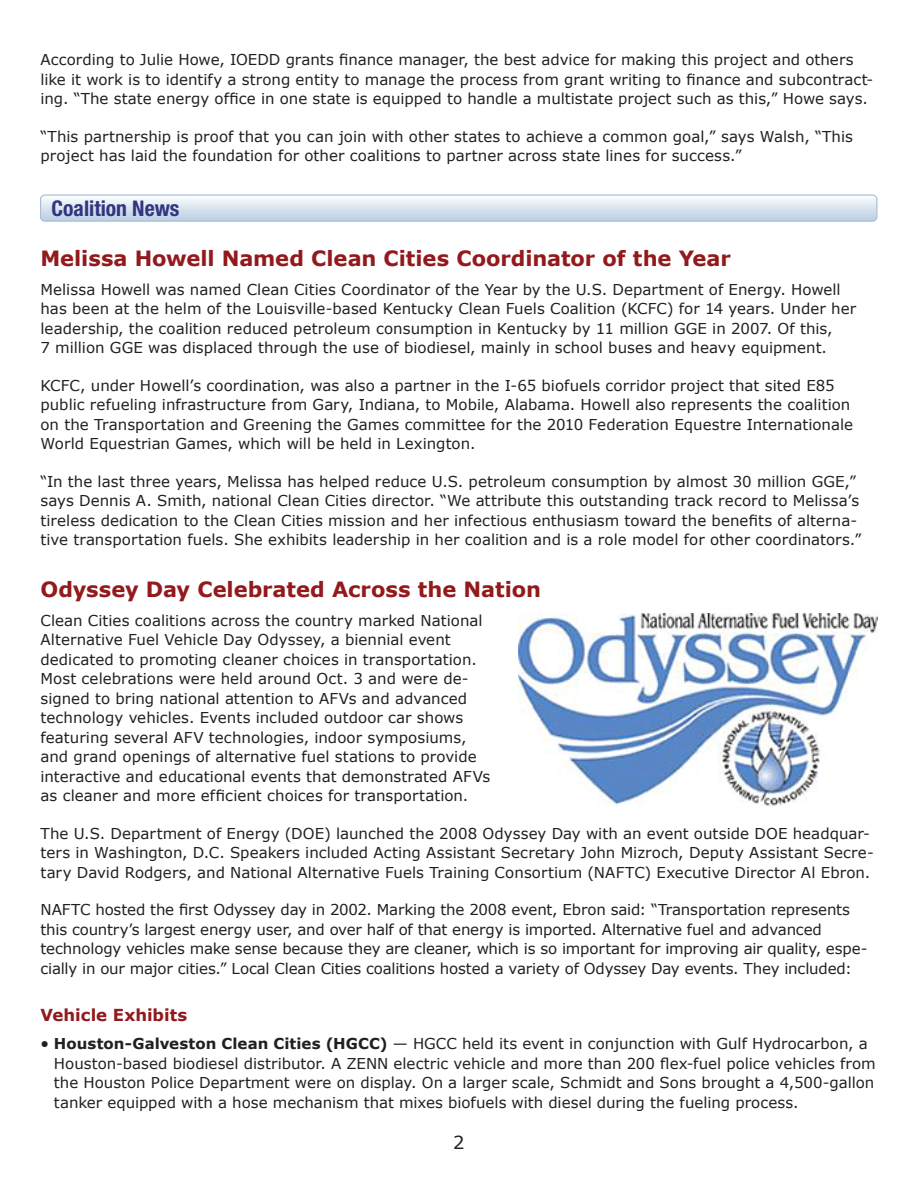
<style>
.page{position:relative;width:918px;height:1188px;background:#fff}
.page>*{position:absolute;margin:0;border:0;box-sizing:border-box;transform-origin:0 0}
.t1{font:700 condensed 21.6px "Helvetica Neue";color:#313480}
.Section_Heads{font:700 21px "Verdana";letter-spacing:-.005em;color:#92191c}
.t2{font:18px "Verdana";color:#231f20}
.Section_Heads-2{font:700 16.5px "Verdana";color:#92191c}
.Base_Text{font:15px/19.5px "Verdana";color:#231f20}
.Base_Text_Bullets{font:15px/19.5px "Verdana";color:#231f20}
.s1{font-weight:700;font-size:12px}
.s2{font-weight:700}
</style>
<div class="page">
<svg style="left:42px;top:196px;width:833px;height:24px"></svg>
<div style="left:40px;top:194px;width:837px;height:28px;border:1px solid #a8bfdb;border-radius:4px"></div>
<img style="left:518px;top:614px;width:360px;height:193px">
<p class="Base_Text" style="left:40px;top:50px;width:834px">According to Julie Howe, IOEDD grants finance manager, the best advice for making this project and others like it work is to identify a strong entity to manage the process from grant writing to finance and subcontract&shy;ing. “The state energy office in one state is equipped to handle a multistate project such as this,” Howe says.</p>
<p class="Base_Text" style="left:40px;top:126px;width:814px">“This partnership is proof that you can join with other states to achieve a common goal,” says Walsh, “This project has laid the foundation for other coalitions to partner across state lines for success.”</p>
<p class="t1" style="left:52px;top:195px;width:129px">Coalition News</p>
<p class="Section_Heads" style="left:40px;top:245px;width:692px">Melissa Howell Named Clean Cities Coordinator of the Year</p>
<p class="Base_Text" style="left:40px;top:279px;width:817px">Melissa Howell was named Clean Cities Coordinator of the Year by the U.S. Department of Energy. Howell has been at the helm of the Louisville-based Kentucky Clean Fuels Coalition (KCFC) for 14 years. Under her leadership, the coalition reduced petroleum consumption in Kentucky by 11 million GGE in 2007. Of this,<br>7 million GGE was displaced through the use of biodiesel, mainly in school buses and heavy equipment.</p>
<p class="Base_Text" style="left:40px;top:375px;width:814px">KCFC, under Howell’s coordination, was also a partner in the I-65 biofuels corridor project that sited E85 public refueling infrastructure from Gary, Indiana, to Mobile, Alabama. Howell also represents the coalition on the Transportation and Greening the Games committee for the 2010 Federation Equestre Internationale World Equestrian Games, which will be held in Lexington.</p>
<p class="Base_Text" style="left:40px;top:471px;width:822px">“In the last three years, Melissa has helped reduce U.S. petroleum consumption by almost 30 million GGE,” says Dennis A. Smith, national Clean Cities director. “We attribute this outstanding track record to Melissa’s tireless dedication to the Clean Cities mission and her infectious enthusiasm toward the benefits of alterna&shy;tive transportation fuels. She exhibits leadership in her coalition and is a role model for other coordinators.”</p>
<p class="Section_Heads" style="left:40px;top:576px;width:502px">Odyssey Day Celebrated Across the Nation</p>
<p class="Base_Text" style="left:40px;top:610px;width:451px">Clean Cities coalitions across the country marked National Alternative Fuel Vehicle Day Odyssey, a biennial event dedicated to promoting cleaner choices in transportation.<br>Most celebrations were held around Oct. 3 and were de&shy;signed to bring national attention to AFVs and advanced technology vehicles. Events included outdoor car shows featuring several AFV technologies, indoor symposiums, and grand openings of alternative fuel stations to provide interactive and educational events that demonstrated AFVs as cleaner and more efficient choices for transportation.</p>
<p class="Base_Text" style="left:40px;top:823px;width:835px">The U.S. Department of Energy (DOE) launched the 2008 Odyssey Day with an event outside DOE headquar&shy;ters in Washington, D.C. Speakers included Acting Assistant Secretary John Mizroch, Deputy Assistant Secre&shy;tary David Rodgers, and National Alternative Fuels Training Consortium (NAFTC) Executive Director Al Ebron.</p>
<p class="Base_Text" style="left:40px;top:900px;width:829px">NAFTC hosted the first Odyssey day in 2002. Marking the 2008 event, Ebron said: “Transportation represents this country’s largest energy user, and over half of that energy is imported. Alternative fuel and advanced technology vehicles make sense because they are cleaner, which is so important for improving air quality, espe&shy;cially in our major cities.” Local Clean Cities coalitions hosted a variety of Odyssey Day events. They included:</p>
<p class="Section_Heads-2" style="left:40px;top:1004px;width:148px">Vehicle Exhibits</p>
<p class="Base_Text_Bullets" style="left:54px;top:1033px;width:823px;text-indent:-13px"><span class="s1">•</span> <span class="s2">Houston-Galveston Clean Cities (HGCC)</span> — HGCC held its event in conjunction with Gulf Hydrocarbon, a Houston-based biodiesel distributor. A ZENN electric vehicle and more than 200 flex-fuel police vehicles from the Houston Police Department were on display. On a larger scale, Schmidt and Sons brought a 4,500-gallon tanker equipped with a hose mechanism that mixes biofuels with diesel during the fueling process.</p>
<p class="t2" style="left:453px;top:1131px;width:13px">2</p>
</div>
